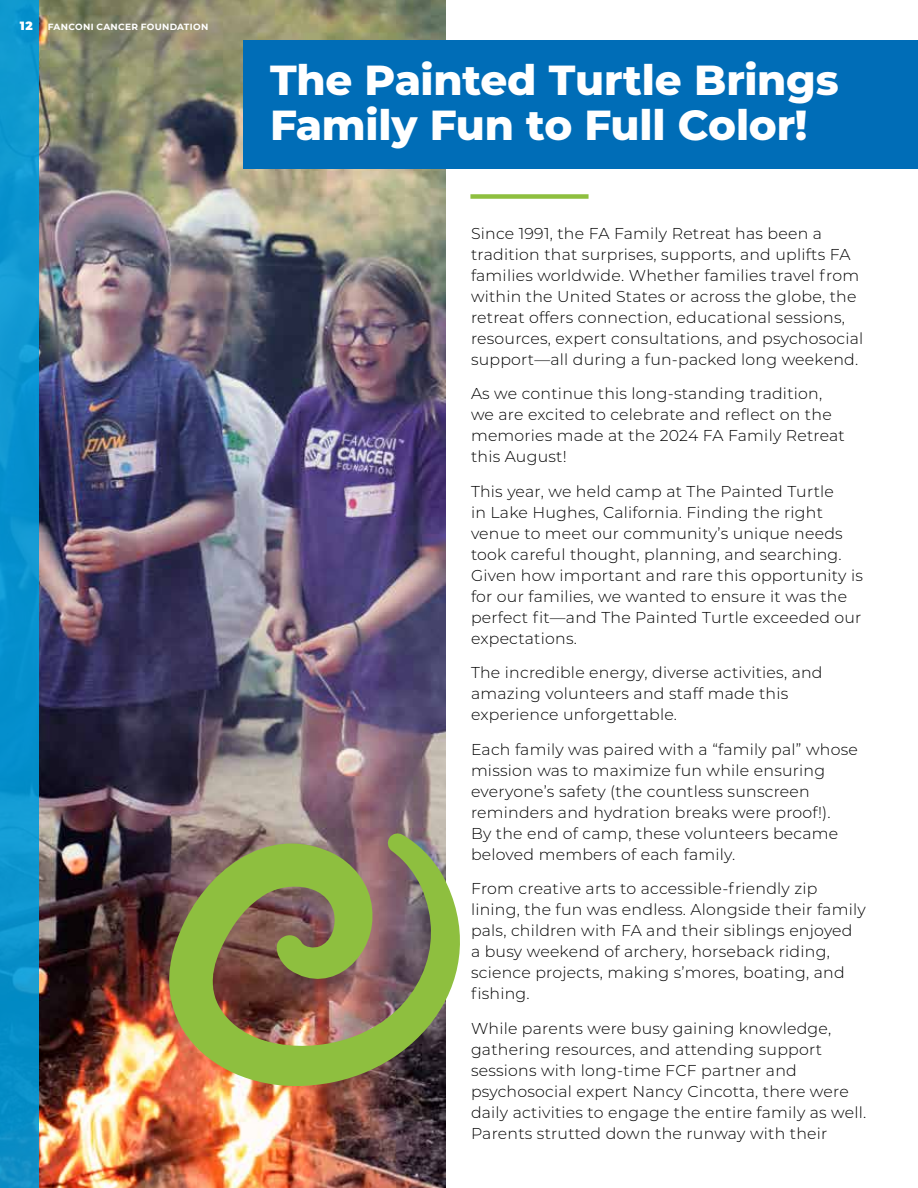
<style>
.page{position:relative;width:918px;height:1188px;background:#fff}
.page>*{position:absolute;margin:0;border:0;box-sizing:border-box;transform-origin:0 0}
.t1{font:800 42px/45px "Montserrat";letter-spacing:-.005em;color:#fff}
.t2{font:300 15.75px/21px "Montserrat";letter-spacing:.015em;color:#000}
.t3{font:900 12px "Montserrat";color:#fff}
.t4{font:700 9px "Montserrat";letter-spacing:.035em;color:#fff}
</style>
<div class="page">
<img style="left:39px;top:0;width:407px;height:1188px">
<div style="left:0;top:0;width:39px;height:1188px;background:linear-gradient(to bottom,#0d98d2,#088fc9)"></div>
<div style="left:243px;top:40px;width:675px;height:129px;background:#006db7"></div>
<img style="left:138px;top:823px;width:322px;height:272px">
<div style="left:470px;top:194px;width:119px;height:5px;background:#8ebf3f"></div>
<p class="t3" style="left:20px;top:17px;width:14px">12</p>
<p class="t4" style="left:48px;top:21px;width:162px">FANCONI CANCER FOUNDATION</p>
<h1 class="t1" style="left:270px;top:55px;width:570px">The Painted Turtle Brings<br>Family Fun to Full Color!</h1>
<p class="t2" style="left:471px;top:222px;width:394px">Since 1991, the FA Family Retreat has been a tradition that surprises, supports, and uplifts FA families worldwide. Whether families travel from within the United States or across the globe, the retreat offers connection, educational sessions, resources, expert consultations, and psychosocial support—all during a fun-packed long weekend.</p>
<p class="t2" style="left:471px;top:383px;width:375px">As we continue this long-standing tradition, we are excited to celebrate and reflect on the memories made at the 2024 FA Family Retreat this August!</p>
<p class="t2" style="left:471px;top:480px;width:393px">This year, we held camp at The Painted Turtle<br>in Lake Hughes, California. Finding the right venue to meet our community’s unique needs took careful thought, planning, and searching.<br>Given how important and rare this opportunity is for our families, we wanted to ensure it was the perfect fit—and The Painted Turtle exceeded our expectations.</p>
<p class="t2" style="left:471px;top:662px;width:353px">The incredible energy, diverse activities, and amazing volunteers and staff made this experience unforgettable.</p>
<p class="t2" style="left:471px;top:738px;width:388px">Each family was paired with a “family pal” whose mission was to maximize fun while ensuring everyone’s safety (the countless sunscreen reminders and hydration breaks were proof!).<br>By the end of camp, these volunteers became beloved members of each family.</p>
<p class="t2" style="left:471px;top:878px;width:396px">From creative arts to accessible-friendly zip lining, the fun was endless. Alongside their family pals, children with FA and their siblings enjoyed a busy weekend of archery, horseback riding, science projects, making s’mores, boating, and fishing.</p>
<p class="t2" style="left:471px;top:1017px;width:397px">While parents were busy gaining knowledge, gathering resources, and attending support sessions with long-time FCF partner and psychosocial expert Nancy Cincotta, there were daily activities to engage the entire family as well.<br>Parents strutted down the runway with their</p>
</div>
